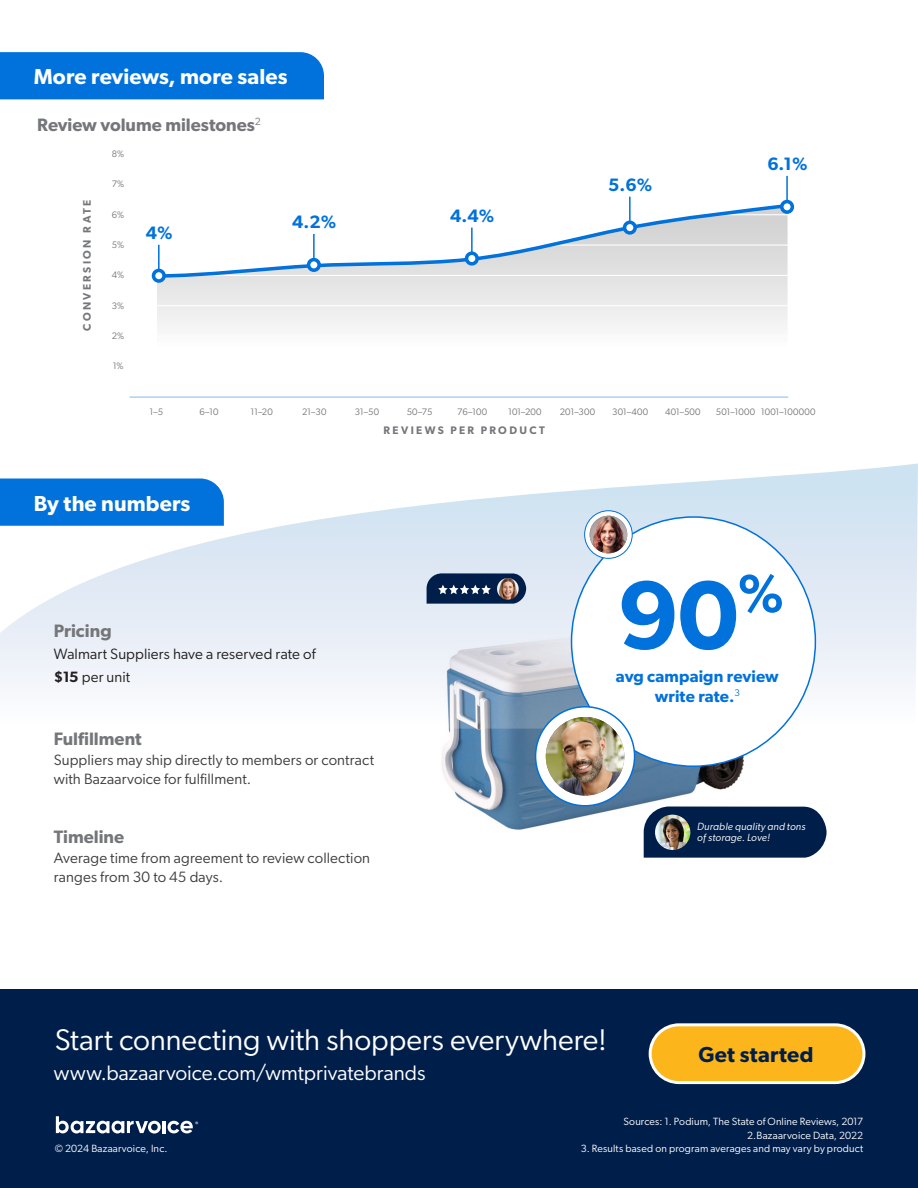
<style>
.page{position:relative;width:918px;height:1188px;background:#fff}
.page>*{position:absolute;margin:0;border:0;box-sizing:border-box;transform-origin:0 0}
.t1{font:600 97.65px "Gibson";color:#0171dc}
.t2{font:30px "Gibson";color:#fff}
.t3{font:600 21.75px "Gibson";letter-spacing:.005em;color:#fff}
.P_-_Body_Copy{font:600 21.75px "Gibson";letter-spacing:.015em;color:#001e4a}
.t4{font:21px "Gibson";color:#fff}
.t5{font:600 18px "Gibson";color:#747679}
.t6{font:600 18px "Gibson";color:#0171dc}
.t7{font:600 16.5px/19.5px "Gibson";letter-spacing:.01em;color:#0171dc;text-align:center}
.t8{font:15px/19.5px "Gibson";letter-spacing:.01em;color:#3e3e3f}
.t9{font:15px/22.5px "Gibson";letter-spacing:.01em;color:#231f20}
.P_-_Body_Copy-2{font:600 10.95px "Gibson";letter-spacing:.22em;color:#747679}
.t10{font:10.5px/13.5px "Gibson";letter-spacing:.015em;color:#fff;text-align:right}
._4_-_Numbered_Subhead_-_Teal{font:italic 10.5px/10.5px "Gibson";letter-spacing:.015em;color:#fff}
.Paragraph_Style_3{font:9.45px "Gibson";letter-spacing:.005em;color:#747679}
.Paragraph_Style_3-2{font:9.45px "Gibson";letter-spacing:.035em;color:#747679}
.t11{font:7.95px "Myriad Pro";color:#fff}
.s1{font-weight:600}
</style>
<div class="page">
<img style="left:441px;top:729px;width:303px;height:112px">
<div style="left:0;top:989px;width:918px;height:199px;background:#001e4a"></div>
<svg style="left:0;top:464px;width:918px;height:265px"></svg>
<svg style="left:644px;top:807px;width:183px;height:51px;background:#0e2a54"></svg>
<img style="left:655px;top:815px;width:35px;height:35px;border-radius:18px">
<div style="left:650px;top:1025px;width:214px;height:58px;background:#fcb61c;border-radius:29px"></div>
<div style="left:649px;top:1023px;width:216px;height:61px;border:3px solid #fff;border-radius:29px"></div>
<div style="left:0;top:478px;width:224px;height:48px;background:#0171dc"></div>
<div style="left:572px;top:517px;width:243px;height:249px;background:#fff;border-radius:50%"></div>
<svg style="left:427px;top:573px;width:99px;height:31px;background:#243e64"></svg>
<img style="left:497px;top:578px;width:22px;height:22px;border-radius:11px">
<svg style="left:585px;top:511px;width:47px;height:47px"></svg>
<div style="left:584px;top:510px;width:49px;height:49px;border:1px solid #0171dc;border-radius:50%"></div>
<img style="left:590px;top:516px;width:37px;height:37px;border-radius:19px">
<div style="left:536px;top:707px;width:99px;height:99px;background:#fff;border-radius:50%"></div>
<div style="left:535px;top:706px;width:100px;height:101px;border:2px solid #0171dc;border-radius:50%"></div>
<img style="left:546px;top:717px;width:78px;height:79px;border-radius:39px">
<svg style="left:56px;top:1116px;width:137px;height:18px"></svg>
<svg style="left:153px;top:202px;width:635px;height:77px"></svg>
<hr style="left:130px;top:397px;width:658px;height:1px;background:#80b8ed">
<div style="left:154px;top:270px;width:10px;height:11px;background:#fff;border-radius:50%"></div>
<div style="left:152px;top:269px;width:14px;height:14px;border:4px solid #0171dc;border-radius:50%"></div>
<hr style="left:158px;top:245px;width:2px;height:26px;background:#0171dc">
<div style="left:309px;top:260px;width:10px;height:10px;background:#fff;border-radius:50%"></div>
<div style="left:307px;top:258px;width:14px;height:14px;border:4px solid #0171dc;border-radius:50%"></div>
<hr style="left:313px;top:234px;width:2px;height:26px;background:#0171dc">
<div style="left:467px;top:253px;width:10px;height:11px;background:#fff;border-radius:50%"></div>
<div style="left:465px;top:251px;width:14px;height:15px;border:4px solid #0171dc;border-radius:50%"></div>
<hr style="left:471px;top:228px;width:2px;height:26px;background:#0171dc">
<div style="left:625px;top:222px;width:10px;height:11px;background:#fff;border-radius:50%"></div>
<div style="left:623px;top:221px;width:14px;height:14px;border:4px solid #0171dc;border-radius:50%"></div>
<hr style="left:629px;top:197px;width:2px;height:26px;background:#0171dc">
<div style="left:782px;top:202px;width:10px;height:10px;background:#fff;border-radius:50%"></div>
<div style="left:780px;top:200px;width:14px;height:14px;border:4px solid #0171dc;border-radius:50%"></div>
<hr style="left:786px;top:176px;width:2px;height:26px;background:#0171dc">
<div style="left:0;top:52px;width:324px;height:47px;background:#0171dc"></div>
<p class="t3" style="left:34px;top:64px;width:255px">More reviews, more sales</p>
<p class="t5" style="left:37px;top:114px;width:225px">Review volume milestones<sup>2</sup></p>
<p class="Paragraph_Style_3" style="left:112px;top:148px;width:14px">8%</p>
<p class="P_-_Body_Copy-2" style="left:80px;top:331px;width:132px;rotate:-90deg">CONVERSION RATE</p>
<p class="Paragraph_Style_3" style="left:112px;top:178px;width:14px">7%</p>
<p class="Paragraph_Style_3" style="left:112px;top:209px;width:14px">6%</p>
<p class="Paragraph_Style_3" style="left:112px;top:239px;width:14px">5%</p>
<p class="Paragraph_Style_3" style="left:112px;top:269px;width:14px">4%</p>
<p class="Paragraph_Style_3" style="left:112px;top:300px;width:14px">3%</p>
<p class="Paragraph_Style_3" style="left:112px;top:330px;width:14px">2%</p>
<p class="Paragraph_Style_3" style="left:113px;top:360px;width:12px">1%</p>
<p class="t6" style="left:146px;top:222px;width:28px">4%</p>
<p class="t6" style="left:292px;top:211px;width:45px">4.2%</p>
<p class="t6" style="left:450px;top:205px;width:45px">4.4%</p>
<p class="t6" style="left:608px;top:174px;width:45px">5.6%</p>
<p class="t6" style="left:767px;top:153px;width:42px">6.1%</p>
<p class="Paragraph_Style_3" style="left:149px;top:406px;width:15px">1–5</p>
<p class="Paragraph_Style_3" style="left:199px;top:406px;width:21px">6–10</p>
<p class="Paragraph_Style_3" style="left:250px;top:406px;width:24px">11–20</p>
<p class="Paragraph_Style_3" style="left:302px;top:406px;width:26px">21–30</p>
<p class="Paragraph_Style_3" style="left:355px;top:406px;width:26px">31–50</p>
<p class="Paragraph_Style_3" style="left:407px;top:406px;width:27px">50–75</p>
<p class="Paragraph_Style_3" style="left:457px;top:406px;width:31px">76–100</p>
<p class="Paragraph_Style_3" style="left:508px;top:406px;width:35px">101–200</p>
<p class="Paragraph_Style_3" style="left:560px;top:406px;width:37px">201–300</p>
<p class="Paragraph_Style_3" style="left:612px;top:406px;width:37px">301–400</p>
<p class="Paragraph_Style_3" style="left:665px;top:406px;width:37px">401–500</p>
<p class="Paragraph_Style_3" style="left:716px;top:406px;width:41px">501–1000</p>
<p class="Paragraph_Style_3-2" style="left:761px;top:406px;width:56px">1001–100000</p>
<p class="P_-_Body_Copy-2" style="left:384px;top:424px;width:163px">REVIEWS PER PRODUCT</p>
<p class="t3" style="left:34px;top:490px;width:158px">By the numbers</p>
<p class="t5" style="left:54px;top:620px;width:59px">Pricing</p>
<p class="t9" style="left:54px;top:643px;width:263px">Walmart Suppliers have a reserved rate of <span class="s1">$15</span> per unit</p>
<p class="t5" style="left:54px;top:728px;width:89px">Fulfillment</p>
<p class="t8" style="left:54px;top:750px;width:322px">Suppliers may ship directly to members or contract with Bazaarvoice for fulfillment.</p>
<p class="t5" style="left:54px;top:826px;width:72px">Timeline</p>
<p class="t8" style="left:54px;top:848px;width:318px">Average time from agreement to review collection ranges from 30 to 45 days.</p>
<p class="t1" style="left:618px;top:557px;width:168px">90<sup>%</sup></p>
<p class="t7" style="left:616px;top:666px;width:164px">avg campaign review write rate.<sup>3</sup></p>
<p class="_4_-_Numbered_Subhead_-_Teal" style="left:697px;top:821px;width:110px">Durable quality and tons of storage. Love!</p>
<p class="t2" style="left:55px;top:1021px;width:554px">Start connecting with shoppers everywhere!</p>
<p class="t4" style="left:54px;top:1060px;width:373px">www.bazaarvoice.com/wmtprivatebrands</p>
<p class="P_-_Body_Copy" style="left:698px;top:1042px;width:116px">Get started</p>
<p class="t10" style="left:55px;top:1142px;width:114px">© 2024 Bazaarvoice, Inc.</p>
<p class="t11" style="left:195px;top:1119px;width:5px">®</p>
<p class="t10" style="left:623px;top:1115px;width:241px">Sources: 1. Podium, The State of Online Reviews, 2017<br>2.Bazaarvoice Data, 2022</p>
<p class="t10" style="left:581px;top:1142px;width:284px">3. Results based on program averages and may vary by product</p>
</div>
